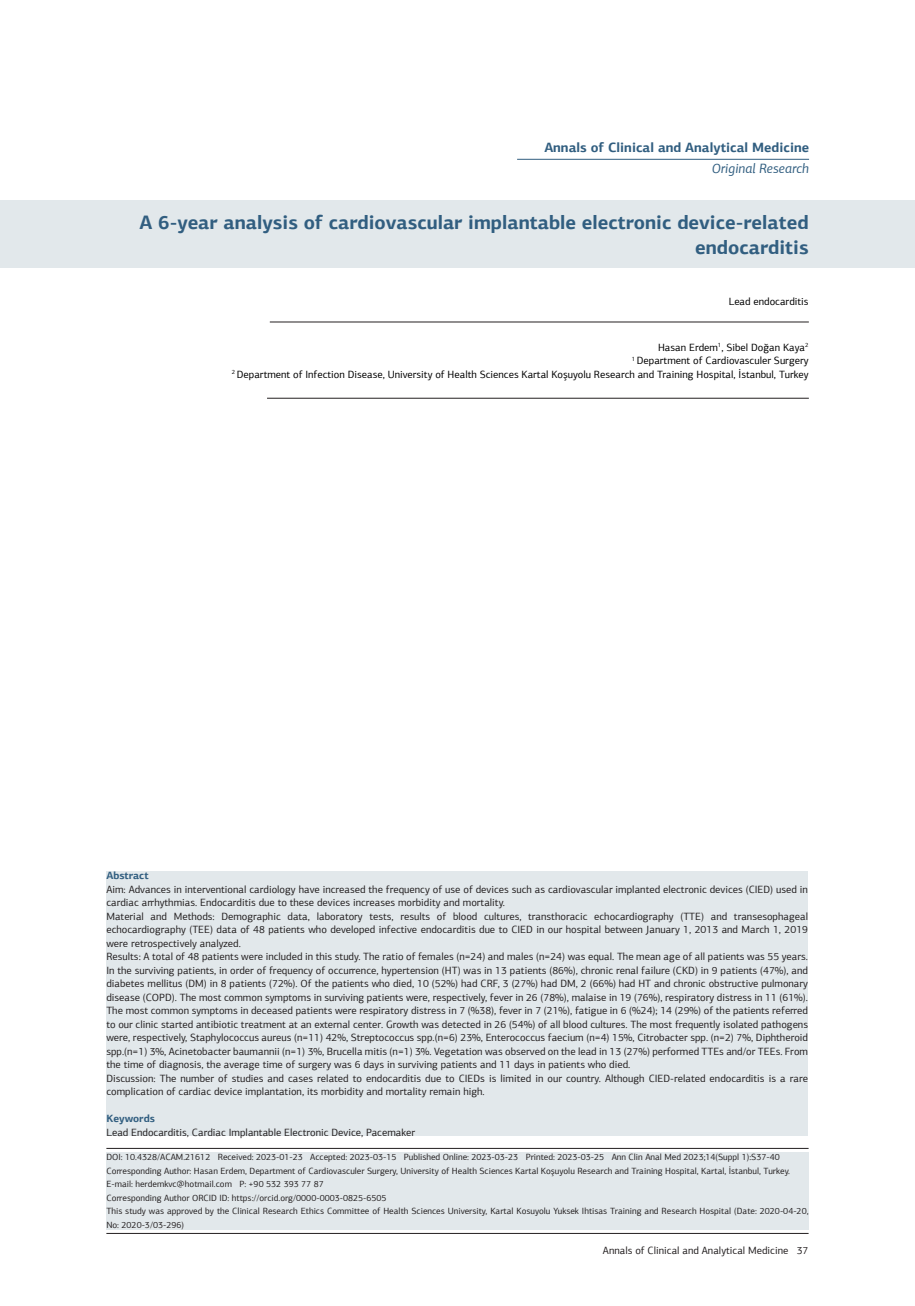
<style>
.page{position:relative;width:915px;height:1306px;background:#fff}
.page>*{position:absolute;margin:0;border:0;box-sizing:border-box;transform-origin:0 0}
.t1{font:700 19.5px/25.5px "PF Agora Sans Pro";color:#315e80;text-align:right}
.t2{font:700 13.5px "PF Agora Sans Pro";color:#315e80}
.t3{font:italic 13.5px "PF Agora Sans Pro";color:#315e80}
.t4{font:10.5px/13.5px "PF Agora Sans Pro";color:#231f20}
.t5{font:10.5px "PF Agora Sans Pro";color:#000}
.t6{font:700 10.5px "PF Agora Sans Pro";color:#315e80}
.t7{font:9px/13.5px "PF Agora Sans Pro";color:#231f20}
</style>
<div class="page">
<hr style="left:106px;top:1233px;width:702px;height:1px;background:#231f20">
<div style="left:0;top:200px;width:914px;height:68px;background:#e2e8eb"></div>
<hr style="left:106px;top:1148px;width:702px;height:1px;background:#231f20">
<hr style="left:270px;top:322px;width:538px;height:1px;background:#231f20">
<hr style="left:267px;top:398px;width:541px;height:1px;background:#231f20">
<hr style="left:517px;top:159px;width:291px;height:1px;background:#315e80">
<div style="left:106px;top:1151px;width:702px;height:78px;background:#e2e8eb"></div>
<div style="left:106px;top:871px;width:701px;height:264px;background:#e2e8eb"></div>
<p class="t2" style="left:544px;top:139px;width:266px">Annals of Clinical and Analytical Medicine</p>
<p class="t3" style="left:711px;top:160px;width:99px">Original Research</p>
<p class="t1" style="left:139px;top:209px;width:670px">A 6-year analysis of cardiovascular implantable electronic device-related endocarditis</p>
<p class="t5" style="left:728px;top:295px;width:81px">Lead endocarditis</p>
<p class="t5" style="left:658px;top:341px;width:152px">Hasan Erdem<sup>1</sup>, Sibel Doğan Kaya<sup>2</sup></p>
<p class="t5" style="left:631px;top:354px;width:178px"><sup>1</sup> Department of Cardiovasculer Surgery</p>
<p class="t5" style="left:232px;top:368px;width:578px"><sup>2</sup> Department of Infection Disease, University of Health Sciences Kartal Koşuyolu Research and Training Hospital, İstanbul, Turkey</p>
<p class="t6" style="left:106px;top:869px;width:44px">Abstract</p>
<p class="t4" style="left:106px;top:882px;width:703px">Aim: Advances in interventional cardiology have increased the frequency of use of devices such as cardiovascular implanted electronic devices (CIED) used in cardiac arrhythmias. Endocarditis due to these devices increases morbidity and mortality.</p>
<p class="t4" style="left:106px;top:909px;width:703px;text-align:justify">Material and Methods: Demographic data, laboratory tests, results of blood cultures, transthoracic echocardiography (TTE) and transesophageal echocardiography (TEE) data of 48 patients who developed infective endocarditis due to CIED in our hospital between January 1, 2013 and March 1, 2019 were retrospectively analyzed.</p>
<p class="t4" style="left:106px;top:949px;width:703px;text-align:justify">Results: A total of 48 patients were included in this study. The ratio of females (n=24) and males (n=24) was equal. The mean age of all patients was 55 years.<br>In the surviving patients, in order of frequency of occurrence, hypertension (HT) was in 13 patients (86%), chronic renal failure (CKD) in 9 patients (47%), and diabetes mellitus (DM) in 8 patients (72%). Of the patients who died, 10 (52%) had CRF, 3 (27%) had DM, 2 (66%) had HT and chronic obstructive pulmonary disease (COPD). The most common symptoms in surviving patients were, respectively, fever in 26 (78%), malaise in 19 (76%), respiratory distress in 11 (61%).<br>The most common symptoms in deceased patients were respiratory distress in 7 (%38), fever in 7 (21%), fatigue in 6 (%24); 14 (29%) of the patients referred to our clinic started antibiotic treatment at an external center. Growth was detected in 26 (54%) of all blood cultures. The most frequently isolated pathogens were, respectively, Staphylococcus aureus (n=11) 42%, Streptococcus spp.(n=6) 23%, Enterococcus faecium (n=4) 15%, Citrobacter spp. (n=2) 7%, Diphtheroid spp.(n=1) 3%, Acinetobacter baumannii (n=1) 3%, Brucella mitis (n=1) 3%. Vegetation was observed on the lead in 13 (27%) performed TTEs and/or TEEs. From the time of diagnosis, the average time of surgery was 6 days in surviving patients and 11 days in patients who died.</p>
<p class="t4" style="left:106px;top:1071px;width:703px">Discussion: The number of studies and cases related to endocarditis due to CIEDs is limited in our country. Although CIED-related endocarditis is a rare complication of cardiac device implantation, its morbidity and mortality remain high.</p>
<p class="t6" style="left:106px;top:1112px;width:50px">Keywords</p>
<p class="t4" style="left:106px;top:1125px;width:310px">Lead Endocarditis, Cardiac Implantable Electronic Device, Pacemaker</p>
<p class="t7" style="left:106px;top:1150px;width:674px">DOI: 10.4328/ACAM.21612 Received: 2023-01-23 Accepted: 2023-03-15 Published Online: 2023-03-23 Printed: 2023-03-25 Ann Clin Anal Med 2023;14(Suppl 1):S37-40</p>
<p class="t7" style="left:106px;top:1164px;width:685px">Corresponding Author: Hasan Erdem, Department of Cardiovasculer Surgery, University of Health Sciences Kartal Koşuyolu Research and Training Hospital, Kartal, İstanbul, Turkey.</p>
<p class="t7" style="left:106px;top:1177px;width:219px">E-mail: herdemkvc@hotmail.com P: +90 532 393 77 87</p>
<p class="t7" style="left:106px;top:1191px;width:281px">Corresponding Author ORCID ID: https://orcid.org/0000-0003-0825-6505</p>
<p class="t7" style="left:106px;top:1204px;width:703px">This study was approved by the Clinical Research Ethics Committee of Health Sciences University, Kartal Kosuyolu Yuksek Ihtisas Training and Research Hospital (Date: 2020-04-20,<br>No: 2020-3/03-296)</p>
<p class="t4" style="left:602px;top:1243px;width:207px">Annals of Clinical and Analytical Medicine 37</p>
</div>
